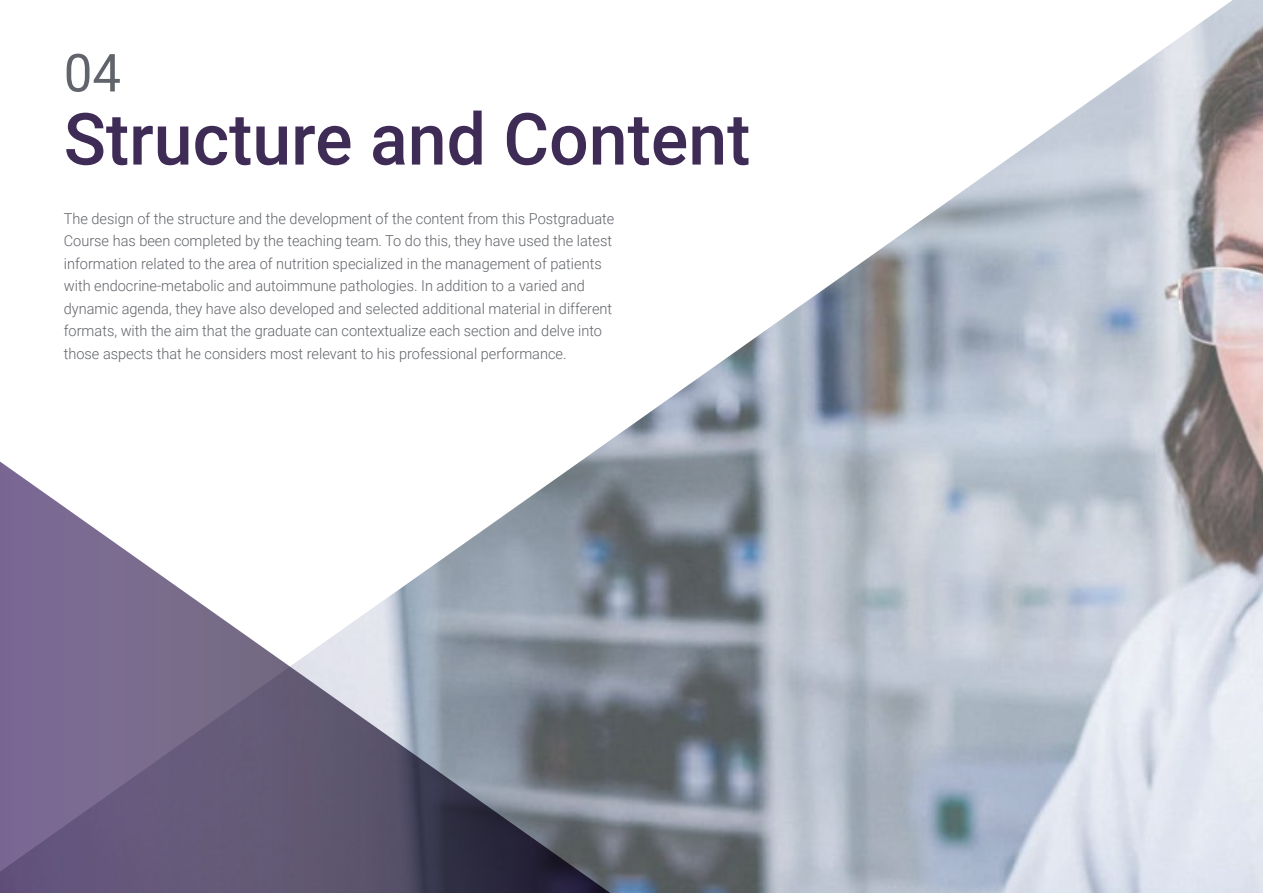
<style>
.page{position:relative;width:1263px;height:893px;background:#fff}
.page>*{position:absolute;margin:0;border:0;box-sizing:border-box;transform-origin:0 0}
.t1{font:500 72px "Roboto";color:#3e2b56}
.t2{font:52.5px "Roboto";color:#61646a}
.t3{font:300 15px/22.5px "Roboto";color:#61646a}
</style>
<div class="page">
<img style="left:602px;top:0;width:661px;height:893px">
<svg style="left:0;top:446px;width:640px;height:447px"></svg>
<h2 class="t2" style="left:64px;top:36px;width:59px">04</h2>
<h1 class="t1" style="left:64px;top:89px;width:688px">Structure and Content</h1>
<p class="t3" style="left:64px;top:207px;width:552px">The design of the structure and the development of the content from this Postgraduate Course has been completed by the teaching team. To do this, they have used the latest information related to the area of nutrition specialized in the management of patients with endocrine-metabolic and autoimmune pathologies. In addition to a varied and dynamic agenda, they have also developed and selected additional material in different formats, with the aim that the graduate can contextualize each section and delve into those aspects that he considers most relevant to his professional performance.</p>
</div>
